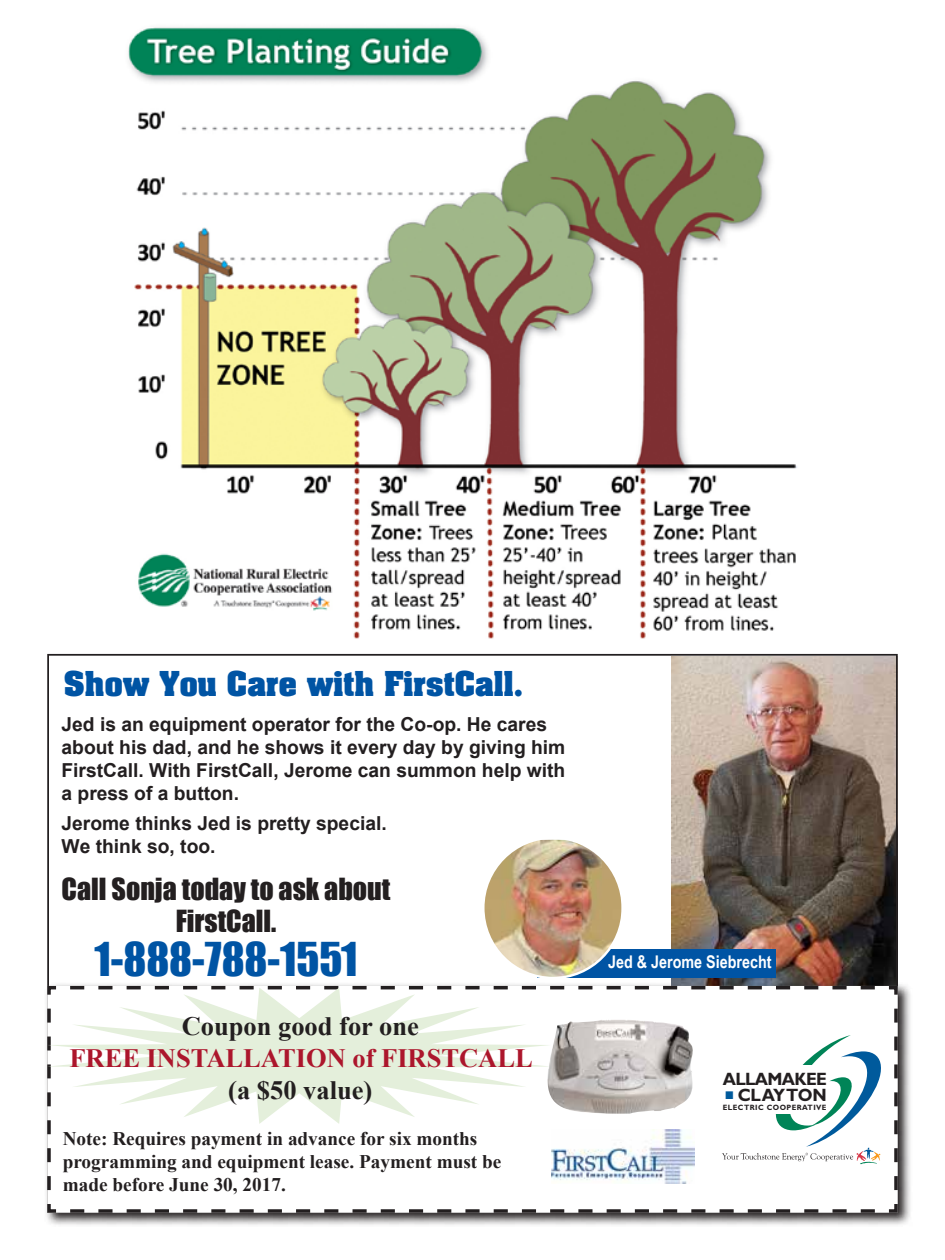
<style>
.page{position:relative;width:945px;height:1260px;background:#fff}
.page>*{position:absolute;margin:0;border:0;box-sizing:border-box;transform-origin:0 0}
.t1{font:42.88px "Impact";color:#0054a4}
.t2{font:700 29.05px "Aardvark";color:#0054a4}
.t3{font:28px/31.5px "Impact";color:#231f20;text-align:center}
.t4{font:700 26.43px "Times New Roman";color:#231f20}
.t5{font:700 26.43px "Times New Roman";color:#ac162c}
.t6{font:700 19.25px/22.8px "Arial";color:#231f20}
.t7{font:700 19.25px/23.1px "Times New Roman";color:#231f20}
.t8{font:700 17.85px "Gill Sans";letter-spacing:-.04em;color:#231f20;scale:.95 1}
.t9{font:700 17.85px "Gill Sans";letter-spacing:-.01em;color:#231f20;scale:.95 1}
.t10{font:700 17.5px "Arial Narrow";color:#fff}
.t11{font:700 7.7px "Gill Sans";letter-spacing:.065em;color:#231f20;scale:.95 1}
.s1{color:#005a9c}
</style>
<div class="page">
<img style="left:671px;top:657px;width:224px;height:325px">
<img style="left:128px;top:27px;width:669px;height:612px">
<div style="left:537px;top:949px;width:239px;height:29px;background:#0054a4"></div>
<img style="left:485px;top:840px;width:136px;height:138px">
<svg style="left:46px;top:982px;width:865px;height:243px"></svg>
<svg style="left:46px;top:984px;width:854px;height:230px"></svg>
<svg style="left:47px;top:988px;width:504px;height:136px"></svg>
<div style="left:546px;top:1122px;width:157px;height:65px;background:#fff"></div>
<img style="left:551px;top:1130px;width:144px;height:54px">
<img style="left:545px;top:1020px;width:154px;height:95px">
<div style="left:719px;top:1033px;width:162px;height:114px;background:#fff"></div>
<svg style="left:722px;top:1035px;width:159px;height:130px"></svg>
<h2 class="t2" style="left:64px;top:663px;width:461px">Show You Care with FirstCall.</h2>
<p class="t6" style="left:62px;top:714px;width:505px">Jed is an equipment operator for the Co-op. He cares about his dad, and he shows it every day by giving him FirstCall. With FirstCall, Jerome can summon help with a press of a button.</p>
<p class="t6" style="left:62px;top:813px;width:327px">Jerome thinks Jed is pretty special.<br>We think so, too.</p>
<h3 class="t3" style="left:62px;top:873px;width:330px">Call Sonja today to ask about<br>FirstCall.</h3>
<h1 class="t1" style="left:95px;top:926px;width:265px">1-888-788-1551</h1>
<h3 class="t4" style="left:182px;top:1008px;width:239px">Coupon good for one</h3>
<h3 class="t5" style="left:69px;top:1040px;width:465px">FREE INSTALLATION of FIRSTCALL</h3>
<h3 class="t4" style="left:228px;top:1072px;width:146px">(a $50 value)</h3>
<p class="t7" style="left:63px;top:1126px;width:440px">Note: Requires payment in advance for six months programming and equipment lease. Payment must be made before June 30, 2017.</p>
<p class="t10" style="left:608px;top:949px;width:165px">Jed &amp; Jerome Siebrecht</p>
<p class="t8" style="left:723px;top:1068px;width:111px">ALLAMAKEE</p>
<p class="t9" style="left:725px;top:1084px;width:108px"><span class="s1">■</span> CLAYTON</p>
<p class="t11" style="left:723px;top:1103px;width:111px">ELECTRIC COOPERATIVE</p>
</div>
